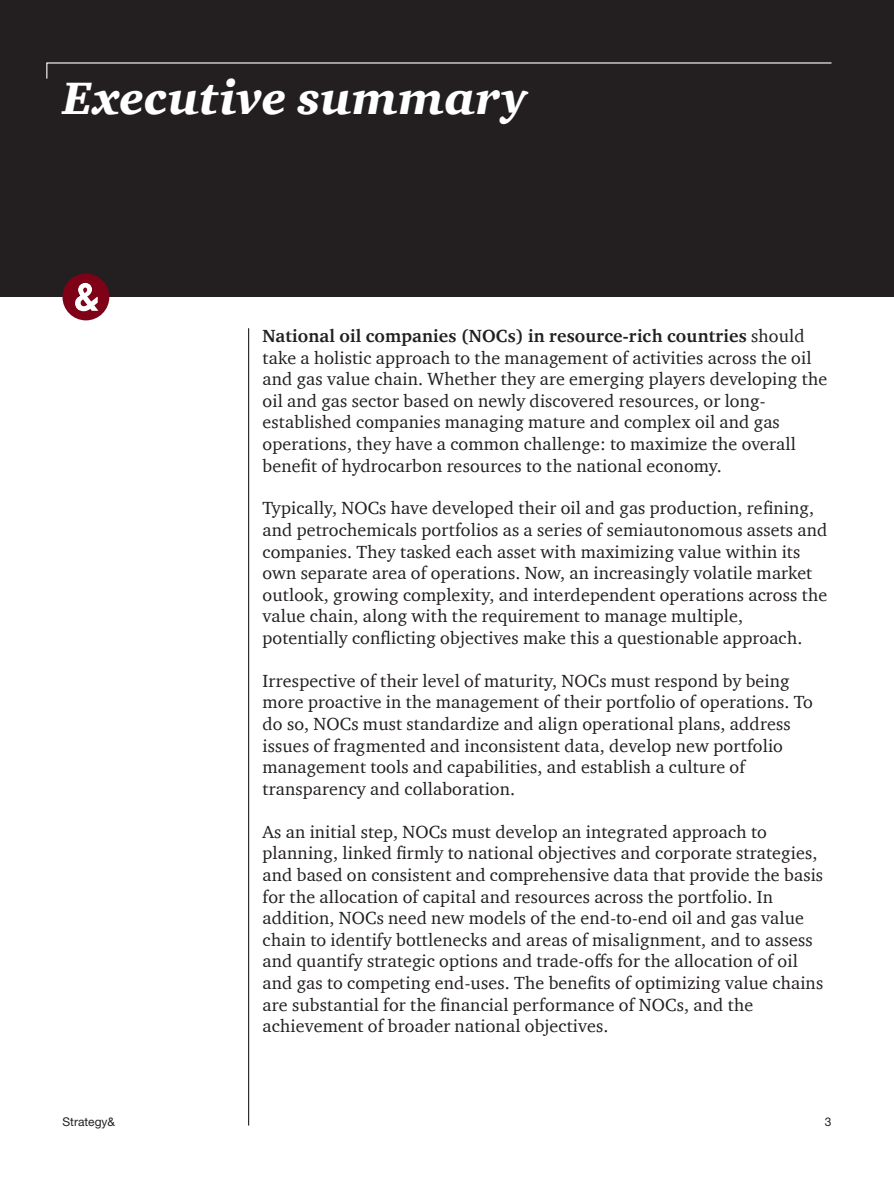
<style>
.page{position:relative;width:894px;height:1188px;background:#fff}
.page>*{position:absolute;margin:0;border:0;box-sizing:border-box;transform-origin:0 0}
.Page_Title{font:italic 900 46.5px "Charter ITC Com";letter-spacing:.01em;color:#fff}
.Body_Text___Normal_1{font:18px/21.6px "Charter ITC Com";letter-spacing:.01em;color:#231f20}
.t1{font:12px "Helvetica Neue LT Std";color:#231f20}
.s1{font-weight:700}
</style>
<div class="page">
<hr style="left:248px;top:328px;width:1px;height:798px;background:#231f20">
<div style="left:0;top:0;width:893px;height:297px;background:#231f20"></div>
<svg style="left:46px;top:62px;width:786px;height:17px"></svg>
<svg style="left:62px;top:274px;width:47px;height:46px"></svg>
<p class="Page_Title" style="left:62px;top:69px;width:465px">Executive summary</p>
<p class="Body_Text___Normal_1" style="left:262px;top:325px;width:566px"><span class="s1">National oil companies (NOCs) in resource-rich countries</span> should take a holistic approach to the management of activities across the oil and gas value chain. Whether they are emerging players developing the oil and gas sector based on newly discovered resources, or long&shy;established companies managing mature and complex oil and gas operations, they have a common challenge: to maximize the overall benefit of hydrocarbon resources to the national economy.</p>
<p class="Body_Text___Normal_1" style="left:262px;top:497px;width:566px">Typically, NOCs have developed their oil and gas production, refining, and petrochemicals portfolios as a series of semiautonomous assets and companies. They tasked each asset with maximizing value within its own separate area of operations. Now, an increasingly volatile market outlook, growing complexity, and interdependent operations across the value chain, along with the requirement to manage multiple, potentially conflicting objectives make this a questionable approach.</p>
<p class="Body_Text___Normal_1" style="left:262px;top:670px;width:551px">Irrespective of their level of maturity, NOCs must respond by being more proactive in the management of their portfolio of operations. To do so, NOCs must standardize and align operational plans, address issues of fragmented and inconsistent data, develop new portfolio management tools and capabilities, and establish a culture of transparency and collaboration.</p>
<p class="Body_Text___Normal_1" style="left:262px;top:820px;width:562px">As an initial step, NOCs must develop an integrated approach to planning, linked firmly to national objectives and corporate strategies, and based on consistent and comprehensive data that provide the basis for the allocation of capital and resources across the portfolio. In addition, NOCs need new models of the end-to-end oil and gas value chain to identify bottlenecks and areas of misalignment, and to assess and quantify strategic options and trade-offs for the allocation of oil and gas to competing end-uses. The benefits of optimizing value chains are substantial for the financial performance of NOCs, and the achievement of broader national objectives.</p>
<p class="t1" style="left:62px;top:1114px;width:54px">Strategy&amp;</p>
<p class="t1" style="left:824px;top:1114px;width:8px">3</p>
</div>
